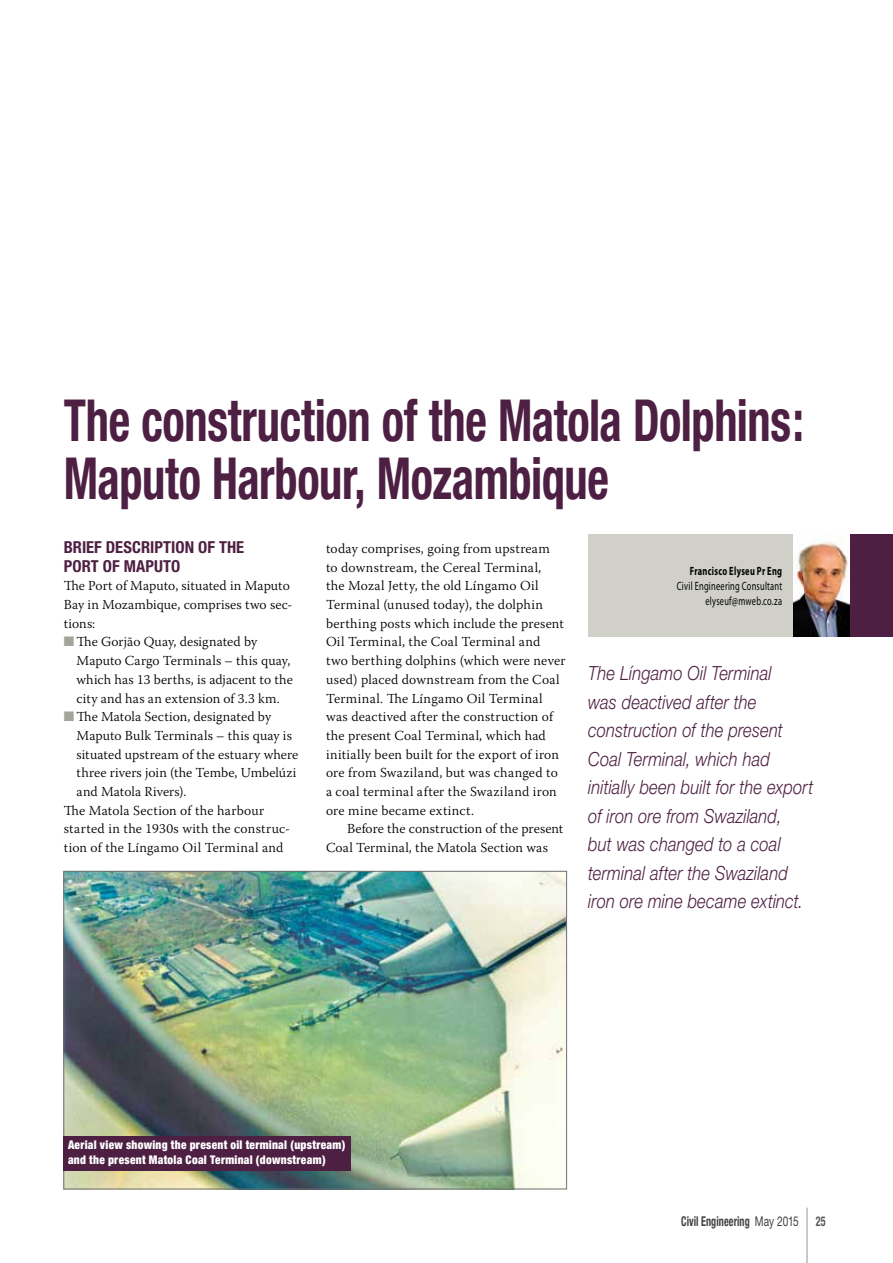
<style>
.page{position:relative;width:893px;height:1263px;background:#fff}
.page>*{position:absolute;margin:0;border:0;box-sizing:border-box;transform-origin:0 0}
.t1{font:700 condensed 58.05px/58.1px "Helvetica Neue";letter-spacing:-.01em;color:#4d1f42;scale:.8 1}
.t2{font:italic 300 19.5px/28.5px "Helvetica Neue";letter-spacing:.005em;color:#4d1f42;scale:.85 1}
.t3{font:700 condensed 16.5px/18.8px "Helvetica Neue";letter-spacing:.005em;color:#4d1f42}
.t4{font:300 13.65px/18.8px "Warnock Pro";letter-spacing:.015em;color:#000}
.t5{font:700 condensed 13.5px "Helvetica Neue";letter-spacing:.01em;color:#414042;scale:.75 1}
.t6{font:700 condensed 13.5px "Helvetica Neue";color:#58595b;scale:.75 1}
.t7{font:900 condensed 12px/15px "Helvetica Neue";letter-spacing:.025em;color:#fff;scale:.95 1}
.t8{font:12px/15px "Myriad Pro";letter-spacing:.03em;color:#000;text-align:right;scale:.7 1}
.t9{font:700 12px "Myriad Pro";letter-spacing:.035em;color:#000;scale:.7 1}
.s1{font-weight:400;font-stretch:normal}
</style>
<div class="page">
<hr style="left:807px;top:1208px;width:1px;height:55px;background:#939598">
<div style="left:588px;top:534px;width:305px;height:102px;background:#d0d0c8"></div>
<div style="left:849px;top:534px;width:44px;height:102px;background:#4d1f42"></div>
<img style="left:793px;top:534px;width:57px;height:102px">
<img style="left:65px;top:873px;width:500px;height:314px">
<div style="left:63px;top:1136px;width:288px;height:34px;background:#4d1f42"></div>
<h1 class="t1" style="left:64px;top:391px;width:926px">The construction of the Matola Dolphins:<br>Maputo Harbour, Mozambique</h1>
<p class="t3" style="left:64px;top:537px;width:182px">BRIEF DESCRIPTION OF THE<br>PORT OF MAPUTO</p>
<p class="t4" style="left:64px;top:576px;width:228px">The Port of Maputo, situated in Maputo</p>
<p class="t4" style="left:64px;top:595px;width:230px">Bay in Mozambique, comprises two sec-</p>
<p class="t4" style="left:64px;top:614px;width:33px">tions:</p>
<p class="t4" style="left:77px;top:632px;width:182px">The Gorjão Quay, designated by</p>
<p class="t4" style="left:77px;top:651px;width:215px">Maputo Cargo Terminals – this quay,</p>
<p class="t4" style="left:77px;top:670px;width:218px">which has 13 berths, is adjacent to the</p>
<p class="t4" style="left:77px;top:688px;width:205px">city and has an extension of 3.3 km.</p>
<p class="t4" style="left:77px;top:707px;width:196px">The Matola Section, designated by</p>
<p class="t4" style="left:77px;top:726px;width:217px">Maputo Bulk Terminals – this quay is</p>
<p class="t4" style="left:77px;top:744px;width:223px">situated upstream of the estuary where</p>
<p class="t4" style="left:77px;top:763px;width:221px">three rivers join (the Tembe, Umbelúzi</p>
<p class="t4" style="left:77px;top:782px;width:111px">and Matola Rivers).</p>
<p class="t4" style="left:64px;top:801px;width:202px">The Matola Section of the harbour</p>
<p class="t4" style="left:64px;top:819px;width:228px">started in the 1930s with the construc-</p>
<p class="t4" style="left:64px;top:838px;width:221px">tion of the Língamo Oil Terminal and</p>
<p class="t4" style="left:326px;top:539px;width:241px">today comprises, going from upstream<br>to downstream, the Cereal Terminal,<br>the Mozal Jetty, the old Língamo Oil Terminal (unused today), the dolphin berthing posts which include the present Oil Terminal, the Coal Terminal and two berthing dolphins (which were never used) placed downstream from the Coal Terminal. The Língamo Oil Terminal was deactived after the construction of the present Coal Terminal, which had initially been built for the export of iron ore from Swaziland, but was changed to a coal terminal after the Swaziland iron ore mine became extinct.</p>
<p class="t4" style="left:326px;top:819px;width:239px;text-indent:21px">Before the construction of the present<br>Coal Terminal, the Matola Section was</p>
<p class="t9" style="left:690px;top:563px;width:133px">Francisco Elyseu Pr Eng</p>
<p class="t8" style="left:677px;top:578px;width:152px">Civil Engineering Consultant elyseuf@mweb.co.za</p>
<p class="t2" style="left:588px;top:659px;width:266px">The Língamo Oil Terminal<br>was deactived after the construction of the present<br>Coal Terminal, which had initially been built for the export of iron ore from Swaziland,<br>but was changed to a coal terminal after the Swaziland iron ore mine became extinct.</p>
<p class="t7" style="left:68px;top:1137px;width:293px">Aerial view showing the present oil terminal (upstream) and the present Matola Coal Terminal (downstream)</p>
<p class="t5" style="left:681px;top:1213px;width:158px">Civil Engineering <span class="s1">May 2015</span></p>
<p class="t6" style="left:816px;top:1213px;width:15px">25</p>
</div>
